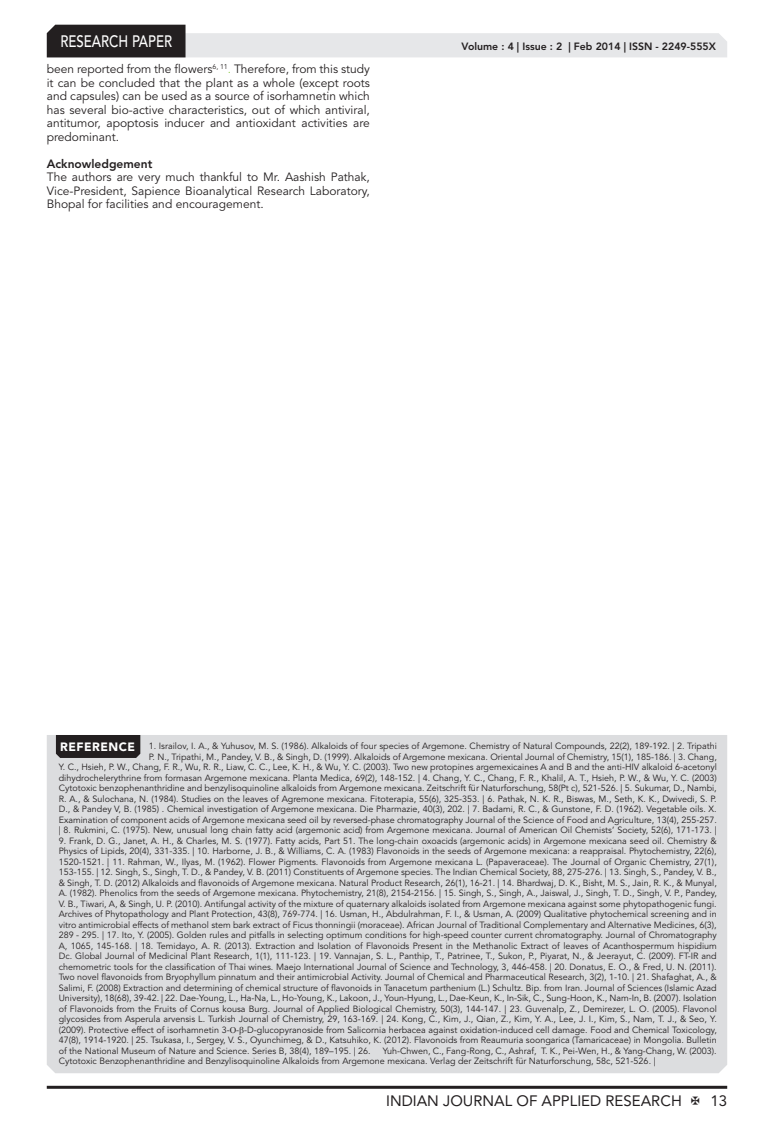
<style>
.page{position:relative;width:774px;height:1136px;background:#fff}
.page>*{position:absolute;margin:0;border:0;box-sizing:border-box;transform-origin:0 0}
.t1{font:500 16.5px "Avenir LT Std";color:#fff;scale:.8 1}
.t2{font:15px "Avenir LT Std";color:#231f20}
.Body_Text{font:12px/13.5px "Avenir LT Std";color:#231f20;text-align:justify}
.Bold{font:800 12px "Avenir LT Std";color:#231f20}
.t3{font:900 12px "Avenir LT Std";letter-spacing:.04em;color:#fff}
.t4{font:800 10.5px "Avenir LT Std";color:#231f20}
.Reference{font:9px/10.5px "Avenir LT Std";color:#231f20;text-align:right}
.s1{color:#92d050}
</style>
<div class="page">
<hr style="left:47px;top:1085px;width:680px;height:3px;background:#231f20">
<svg style="left:47px;top:25px;width:680px;height:32px"></svg>
<div style="left:47px;top:735px;width:680px;height:338px;background:#dcdddf"></div>
<div style="left:56px;top:735px;width:84px;height:22px;background:#231f20"></div>
<svg style="left:230px;top:1026px;width:14px;height:8px"></svg>
<h1 class="t1" style="left:60px;top:32px;width:141px">RESEARCH PAPER</h1>
<p class="Body_Text" style="left:47px;top:62px;width:325px">been reported from the flowers<sup>6,</sup> <sup>11</sup><span class="s1">.</span> Therefore, from this study it can be concluded that the plant as a whole (except roots and capsules) can be used as a source of isorhamnetin which has several bio-active characteristics, out of which antiviral, antitumor, apoptosis inducer and antioxidant activities are predominant.</p>
<p class="Bold" style="left:47px;top:156px;width:107px">Acknowledgement</p>
<p class="Body_Text" style="left:47px;top:170px;width:325px">The authors are very much thankful to Mr. Aashish Pathak, Vice-President, Sapience Bioanalytical Research Laboratory, Bhopal for facilities and encouragement.</p>
<p class="t4" style="left:462px;top:41px;width:256px">Volume : 4 | Issue : 2 | Feb 2014 | ISSN - 2249-555X</p>
<p class="Reference" style="left:59px;top:740px;width:660px">1. Israilov, I. A., &amp; Yuhusov, M. S. (1986). Alkaloids of four species of Argemone. Chemistry of Natural Compounds, 22(2), 189-192. | 2. Tripathi<br>P. N., Tripathi, M., Pandey, V. B., &amp; Singh, D. (1999). Alkaloids of Argemone mexicana. Oriental Journal of Chemistry, 15(1), 185-186. | 3. Chang,<br>Y. C., Hsieh, P. W., Chang, F. R., Wu, R. R., Liaw, C. C., Lee, K. H., &amp; Wu, Y. C. (2003). Two new protopines argemexicaines A and B and the anti-HIV alkaloid 6-acetonyl dihydrochelerythrine from formasan Argemone mexicana. Planta Medica, 69(2), 148-152. | 4. Chang, Y. C., Chang, F. R., Khalil, A. T., Hsieh, P. W., &amp; Wu, Y. C. (2003)<br>Cytotoxic benzophenanthridine and benzylisoquinoline alkaloids from Argemone mexicana. Zeitschrift für Naturforschung, 58(Pt c), 521-526. | 5. Sukumar, D., Nambi, R. A., &amp; Sulochana, N. (1984). Studies on the leaves of Agremone mexicana. Fitoterapia, 55(6), 325-353. | 6. Pathak, N. K. R., Biswas, M., Seth, K. K., Dwivedi, S. P.<br>D., &amp; Pandey V, B. (1985) . Chemical investigation of Argemone mexicana. Die Pharmazie, 40(3), 202. | 7. Badami, R. C., &amp; Gunstone, F. D. (1962). Vegetable oils. X.<br>Examination of component acids of Argemone mexicana seed oil by reversed-phase chromatography Journal of the Science of Food and Agriculture, 13(4), 255-257. | 8. Rukmini, C. (1975). New, unusual long chain fatty acid (argemonic acid) from Argemone mexicana. Journal of American Oil Chemists’ Society, 52(6), 171-173. |</p>
<p class="Reference" style="left:59px;top:835px;width:660px;text-align:justify">9. Frank, D. G., Janet, A. H., &amp; Charles, M. S. (1977). Fatty acids, Part 51. The long-chain oxoacids (argemonic acids) in Argemone mexicana seed oil. Chemistry &amp; Physics of Lipids, 20(4), 331-335. | 10. Harborne, J. B., &amp; Williams, C. A. (1983) Flavonoids in the seeds of Argemone mexicana: a reappraisal. Phytochemistry, 22(6), 1520-1521. | 11. Rahman, W., Ilyas, M. (1962). Flower Pigments. Flavonoids from Argemone mexicana L. (Papaveraceae). The Journal of Organic Chemistry, 27(1), 153-155. | 12. Singh, S., Singh, T. D., &amp; Pandey, V. B. (2011) Constituents of Argemone species. The Indian Chemical Society, 88, 275-276. | 13. Singh, S., Pandey, V. B., &amp; Singh, T. D. (2012) Alkaloids and flavonoids of Argemone mexicana. Natural Product Research, 26(1), 16-21. | 14. Bhardwaj, D. K., Bisht, M. S., Jain, R. K., &amp; Munyal, A. (1982). Phenolics from the seeds of Argemone mexicana. Phytochemistry, 21(8), 2154-2156. | 15. Singh, S., Singh, A., Jaiswal, J., Singh, T. D., Singh, V. P., Pandey, V. B., Tiwari, A, &amp; Singh, U. P. (2010). Antifungal activity of the mixture of quaternary alkaloids isolated from Argemone mexicana against some phytopathogenic fungi.<br>Archives of Phytopathology and Plant Protection, 43(8), 769-774. | 16. Usman, H., Abdulrahman, F. I., &amp; Usman, A. (2009) Qualitative phytochemical screening and in vitro antimicrobial effects of methanol stem bark extract of Ficus thonningii (moraceae). African Journal of Traditional Complementary and Alternative Medicines, 6(3), 289 - 295. | 17. Ito, Y. (2005). Golden rules and pitfalls in selecting optimum conditions for high-speed counter current chromatography. Journal of Chromatography A, 1065, 145-168. | 18. Temidayo, A. R. (2013). Extraction and Isolation of Flavonoids Present in the Methanolic Extract of leaves of Acanthospermum hispidium Dc. Global Journal of Medicinal Plant Research, 1(1), 111-123. | 19. Vannajan, S. L., Panthip, T., Patrinee, T., Sukon, P., Piyarat, N., &amp; Jeerayut, C. (2009). FT-IR and chemometric tools for the classification of Thai wines. Maejo International Journal of Science and Technology, 3, 446-458. | 20. Donatus, E. O., &amp; Fred, U. N. (2011).<br>Two novel flavonoids from Bryophyllum pinnatum and their antimicrobial Activity. Journal of Chemical and Pharmaceutical Research, 3(2), 1-10. | 21. Shafaghat, A., &amp; Salimi, F. (2008) Extraction and determining of chemical structure of flavonoids in Tanacetum parthenium (L.) Schultz. Bip. from Iran. Journal of Sciences (Islamic Azad University), 18(68), 39-42. | 22. Dae-Young, L., Ha-Na, L., Ho-Young, K., Lakoon, J., Youn-Hyung, L., Dae-Keun, K., In-Sik, C., Sung-Hoon, K., Nam-In, B. (2007). Isolation of Flavonoids from the Fruits of Cornus kousa Burg. Journal of Applied Biological Chemistry, 50(3), 144-147. | 23. Guvenalp, Z., Demirezer, L. O. (2005). Flavonol glycosides from Asperula arvensis L. Turkish Journal of Chemistry, 29, 163-169. | 24. Kong, C., Kim, J., Qian, Z., Kim, Y. A., Lee, J. I., Kim, S., Nam, T. J., &amp; Seo, Y. (2009). Protective effect of isorhamnetin 3- - -D-glucopyranoside from Salicornia herbacea against oxidation-induced cell damage. Food and Chemical Toxicology, 47(8), 1914-1920. | 25. Tsukasa, I., Sergey, V. S., Oyunchimeg, &amp; D., Katsuhiko, K. (2012). Flavonoids from Reaumuria soongarica (Tamaricaceae) in Mongolia. Bulletin of the National Museum of Nature and Science. Series B, 38(4), 189–195. | 26.</p>
<p class="t3" style="left:60px;top:739px;width:76px">REFERENCE</p>
<p class="Reference" style="left:59px;top:1045px;width:660px;text-align:left;text-indent:324px">Yuh-Chwen, C., Fang-Rong, C., Ashraf, T. K., Pei-Wen, H., &amp; Yang-Chang, W. (2003).<br>Cytotoxic Benzophenanthridine and Benzylisoquinoline Alkaloids from Argemone mexicana. Verlag der Zeitschrift für Naturforschung, 58c, 521-526. |</p>
<h2 class="t2" style="left:386px;top:1091px;width:297px">INDIAN JOURNAL OF APPLIED RESEARCH</h2>
<h2 class="t2" style="left:710px;top:1091px;width:18px">13</h2>
</div>
